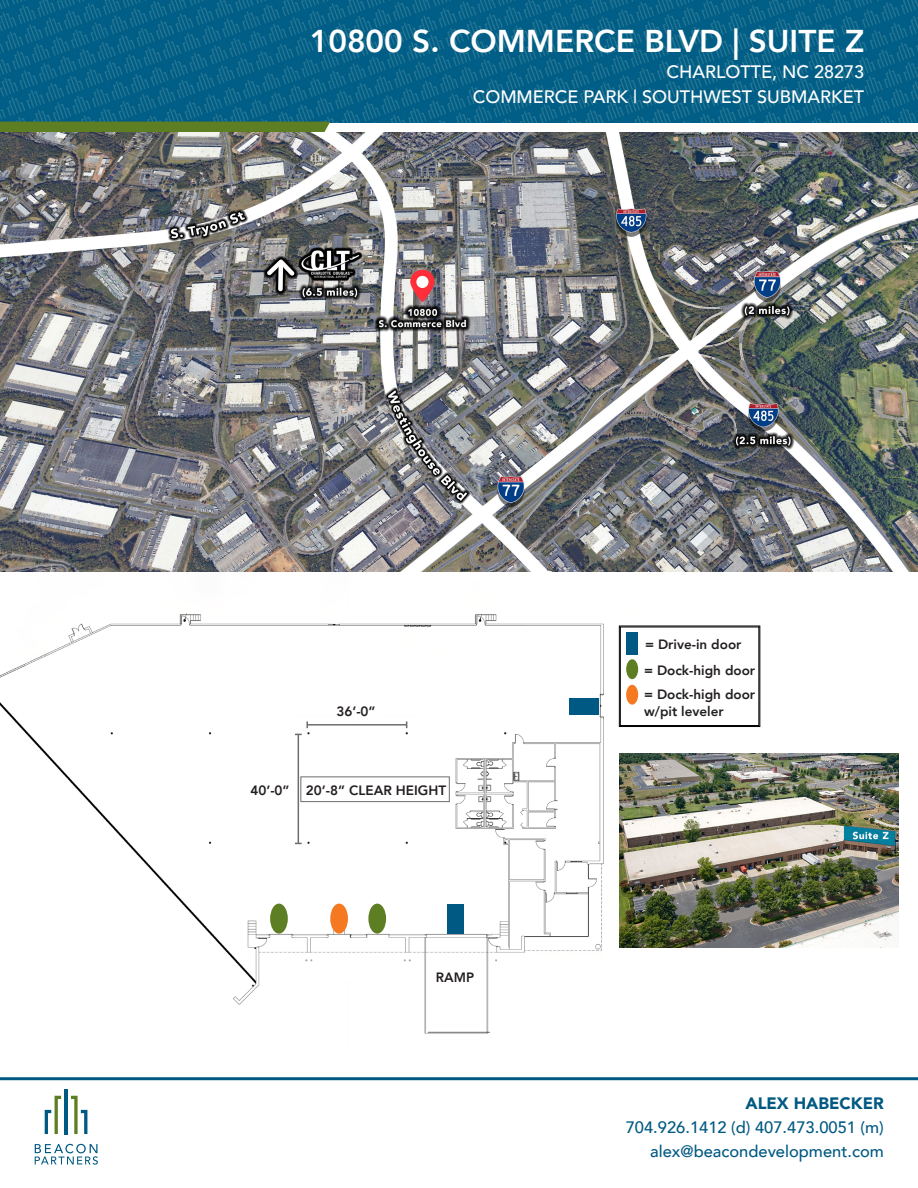
<style>
.page{position:relative;width:918px;height:1188px;background:#fff}
.page>*{position:absolute;margin:0;border:0;box-sizing:border-box;transform-origin:0 0}
.t1{font:800 31.5px "Avenir";color:#fff}
.t2{font:500 18px "Avenir";color:#fff}
.t3{font:500 16.5px "Avenir";color:#005982}
.t4{font:900 16.5px "Avenir";color:#005982}
.t5{font:800 13.5px "Avenir";color:#231f20}
</style>
<div class="page">
<img style="left:0;top:0;width:918px;height:123px">
<hr style="left:64px;top:1089px;width:4px;height:45px;background:#005982">
<svg style="left:71px;top:1096px;width:16px;height:38px"></svg>
<svg style="left:45px;top:1096px;width:16px;height:38px"></svg>
<svg style="left:35px;top:1144px;width:63px;height:21px"></svg>
<hr style="left:0;top:1077px;width:918px;height:3px;background:#005982">
<svg style="left:0;top:122px;width:330px;height:11px;background:#63802d"></svg>
<img style="left:0;top:613px;width:642px;height:421px">
<div style="left:336px;top:702px;width:41px;height:14px;background:#fff"></div>
<div style="left:251px;top:781px;width:40px;height:14px;background:#fff"></div>
<div style="left:447px;top:904px;width:17px;height:30px;background:#005982"></div>
<div style="left:569px;top:698px;width:30px;height:17px;background:#005982"></div>
<hr style="left:307px;top:724px;width:100px;height:2px;background:#231f20">
<svg style="left:306px;top:721px;width:2px;height:7px"></svg>
<hr style="left:298px;top:734px;width:1px;height:109px;background:#231f20">
<div style="left:368px;top:904px;width:18px;height:30px;background:#5e7e23;border-radius:50%"></div>
<div style="left:330px;top:904px;width:18px;height:30px;background:#f47921;border-radius:50%"></div>
<div style="left:270px;top:904px;width:18px;height:30px;background:#5e7e23;border-radius:50%"></div>
<svg style="left:306px;top:782px;width:142px;height:13px"></svg>
<hr style="left:428px;top:1032px;width:62px;height:1px;background:#231f20">
<svg style="left:619px;top:625px;width:141px;height:102px"></svg>
<div style="left:620px;top:627px;width:139px;height:99px;border:1px solid #000"></div>
<div style="left:626px;top:632px;width:12px;height:23px;background:#005982"></div>
<div style="left:626px;top:659px;width:12px;height:20px;background:#5e7e23;border-radius:50%"></div>
<div style="left:626px;top:685px;width:12px;height:20px;background:#f47921;border-radius:50%"></div>
<img style="left:619px;top:754px;width:279px;height:194px">
<img style="left:0;top:133px;width:918px;height:439px">
<p class="t1" style="left:310px;top:17px;width:556px">10800 S. COMMERCE BLVD | SUITE Z</p>
<p class="t2" style="left:667px;top:56px;width:199px">CHARLOTTE, NC 28273</p>
<p class="t2" style="left:473px;top:81px;width:393px">COMMERCE PARK | SOUTHWEST SUBMARKET</p>
<p class="t5" style="left:336px;top:700px;width:41px">36’-0”</p>
<p class="t5" style="left:250px;top:780px;width:41px">40’-0”</p>
<p class="t5" style="left:306px;top:780px;width:142px">20’-8” CLEAR HEIGHT</p>
<p class="t5" style="left:436px;top:967px;width:40px">RAMP</p>
<p class="t5" style="left:645px;top:634px;width:98px">= Drive-in door</p>
<p class="t5" style="left:644px;top:660px;width:113px">= Dock-high door</p>
<p class="t5" style="left:644px;top:684px;width:113px">= Dock-high door</p>
<p class="t5" style="left:644px;top:701px;width:81px">w/pit leveler</p>
<p class="t4" style="left:745px;top:1089px;width:140px">ALEX HABECKER</p>
<p class="t3" style="left:626px;top:1113px;width:260px">704.926.1412 (d) 407.473.0051 (m)</p>
<p class="t3" style="left:650px;top:1137px;width:235px">alex@beacondevelopment.com</p>
</div>
